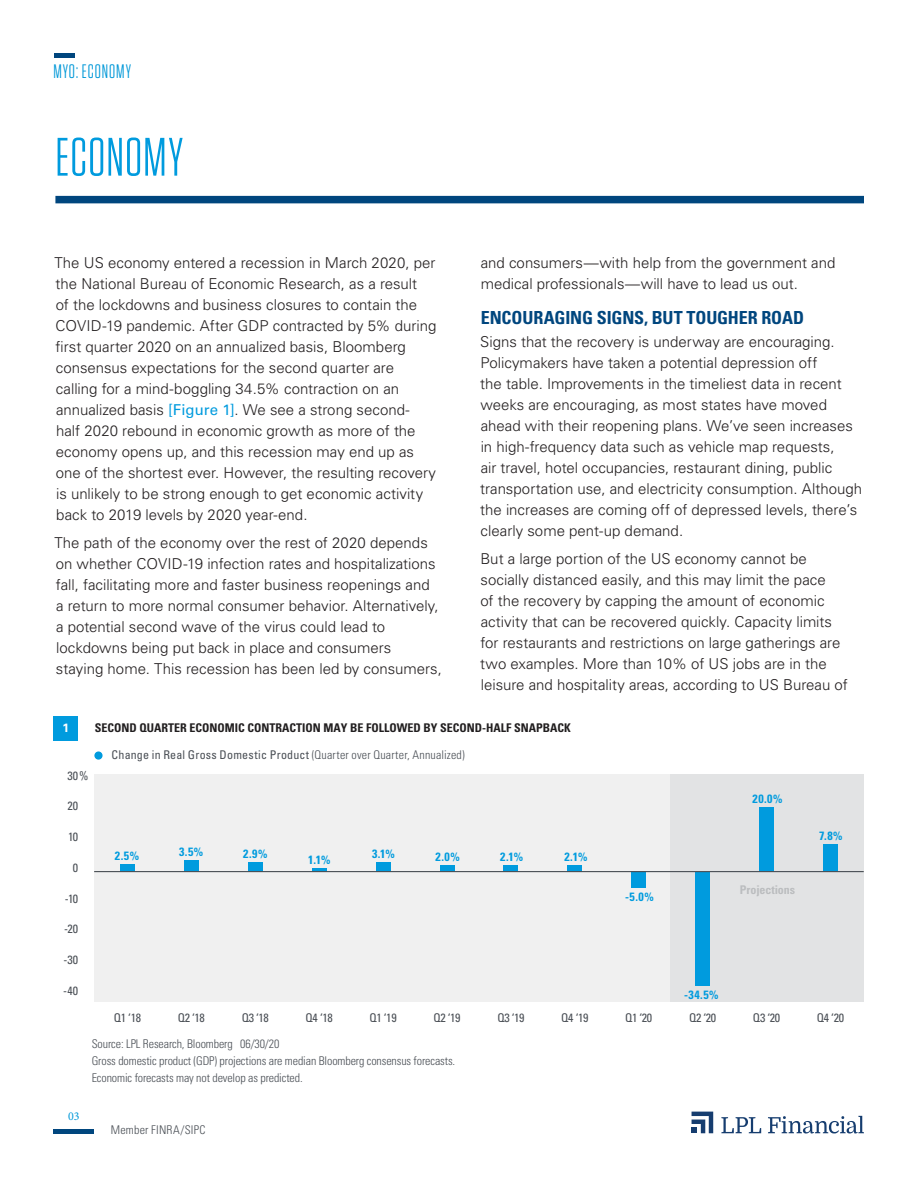
<style>
.page{position:relative;width:918px;height:1188px;background:#fff}
.page>*{position:absolute;margin:0;border:0;box-sizing:border-box;transform-origin:0 0}
.t1{font:54px "Tungsten Narrow";letter-spacing:.025em;color:#009bde}
.t2{font:19.5px "Tungsten Narrow";letter-spacing:.05em;color:#0098d8}
.Subhead{font:700 condensed 18px "Univers LT Std";letter-spacing:-.01em;color:#00467e}
.Body{font:300 15px/21px "Univers LT Std";color:#231f20}
.t3{font:300 condensed 12px/16.6px "Univers LT Std";letter-spacing:-.01em;color:#4a4f55}
.t4{font:condensed 12px "Univers LT Std";letter-spacing:.01em;color:#4a4f55}
.t5{font:700 condensed 12px "Univers LT Std";color:#211e1f}
.t6{font:700 condensed 12px "Univers LT Std";color:#009bde}
.t7{font:300 condensed 12px "Univers LT Std";letter-spacing:.015em;color:#4a4f55}
.t8{font:700 condensed 12px "Univers LT Std";letter-spacing:-.005em;color:#bbbdbf}
.t9{font:12px "Minion Pro";color:#0098d8}
.t10{font:700 12px "Univers LT Std";color:#fff}
.s1{font-weight:400;color:#009bde}
.s2{font-weight:300}
</style>
<div class="page">
<div style="left:54px;top:1129px;width:40px;height:5px;background:#00467e"></div>
<svg style="left:692px;top:1112px;width:21px;height:21px"></svg>
<svg style="left:721px;top:1117px;width:40px;height:16px"></svg>
<svg style="left:768px;top:1116px;width:96px;height:18px"></svg>
<div style="left:54px;top:53px;width:21px;height:5px;background:#00467e"></div>
<div style="left:55px;top:196px;width:809px;height:7px;background:#00467e"></div>
<div style="left:94px;top:774px;width:770px;height:228px;background:#f0f0f0"></div>
<div style="left:671px;top:774px;width:193px;height:228px;background:#e2e3e4"></div>
<svg style="left:94px;top:751px;width:9px;height:9px"></svg>
<div style="left:54px;top:716px;width:24px;height:25px;background:#009bde"></div>
<div style="left:120px;top:864px;width:15px;height:8px;background:#009bde"></div>
<div style="left:184px;top:861px;width:15px;height:11px;background:#009bde"></div>
<div style="left:248px;top:862px;width:14px;height:10px;background:#009bde"></div>
<hr style="left:312px;top:869px;width:14px;height:3px;background:#009bde">
<div style="left:376px;top:862px;width:14px;height:10px;background:#009bde"></div>
<div style="left:440px;top:865px;width:14px;height:7px;background:#009bde"></div>
<div style="left:504px;top:865px;width:14px;height:7px;background:#009bde"></div>
<div style="left:568px;top:865px;width:14px;height:7px;background:#009bde"></div>
<div style="left:632px;top:872px;width:14px;height:16px;background:#009bde"></div>
<div style="left:695px;top:872px;width:15px;height:113px;background:#009bde"></div>
<div style="left:759px;top:807px;width:15px;height:65px;background:#009bde"></div>
<div style="left:823px;top:844px;width:15px;height:28px;background:#009bde"></div>
<hr style="left:94px;top:871px;width:770px;height:1px;background:#4a4f55">
<h2 class="t2" style="left:53px;top:62px;width:79px">MYO: ECONOMY</h2>
<p class="t1" style="left:55px;top:130px;width:129px">ECONOMY</p>
<p class="Body" style="left:54px;top:252px;width:384px">The US economy entered a recession in March 2020, per the National Bureau of Economic Research, as a result<br>of the lockdowns and business closures to contain the COVID-19 pandemic. After GDP contracted by 5% during first quarter 2020 on an annualized basis, Bloomberg consensus expectations for the second quarter are calling for a mind-boggling 34.5% contraction on an annualized basis <span class="s1">[Figure 1]</span>. We see a strong second-<br>half 2020 rebound in economic growth as more of the economy opens up, and this recession may end up as one of the shortest ever. However, the resulting recovery is unlikely to be strong enough to get economic activity back to 2019 levels by 2020 year-end.</p>
<p class="Body" style="left:54px;top:532px;width:389px">The path of the economy over the rest of 2020 depends on whether COVID-19 infection rates and hospitalizations fall, facilitating more and faster business reopenings and<br>a return to more normal consumer behavior. Alternatively, a potential second wave of the virus could lead to lockdowns being put back in place and consumers<br>staying home. This recession has been led by consumers,</p>
<p class="Body" style="left:481px;top:252px;width:356px">and consumers—with help from the government and medical professionals—will have to lead us out.</p>
<p class="Subhead" style="left:481px;top:306px;width:325px">ENCOURAGING SIGNS, BUT TOUGHER ROAD</p>
<p class="Body" style="left:480px;top:331px;width:384px">Signs that the recovery is underway are encouraging.<br>Policymakers have taken a potential depression off<br>the table. Improvements in the timeliest data in recent weeks are encouraging, as most states have moved ahead with their reopening plans. We’ve seen increases in high-frequency data such as vehicle map requests,<br>air travel, hotel occupancies, restaurant dining, public transportation use, and electricity consumption. Although the increases are coming off of depressed levels, there’s clearly some pent-up demand.</p>
<p class="Body" style="left:480px;top:548px;width:369px">But a large portion of the US economy cannot be socially distanced easily, and this may limit the pace<br>of the recovery by capping the amount of economic activity that can be recovered quickly. Capacity limits for restaurants and restrictions on large gatherings are two examples. More than 10% of US jobs are in the leisure and hospitality areas, according to US Bureau of</p>
<p class="t10" style="left:63px;top:721px;width:8px">1</p>
<p class="t5" style="left:95px;top:720px;width:478px">SECOND QUARTER ECONOMIC CONTRACTION MAY BE FOLLOWED BY SECOND-HALF SNAPBACK</p>
<p class="t4" style="left:112px;top:747px;width:355px">Change in Real Gross Domestic Product <span class="s2">(Quarter over Quarter, Annualized)</span></p>
<p class="t4" style="left:67px;top:768px;width:22px">30%</p>
<p class="t4" style="left:68px;top:798px;width:12px">20</p>
<p class="t4" style="left:68px;top:829px;width:12px">10</p>
<p class="t4" style="left:73px;top:860px;width:7px">0</p>
<p class="t4" style="left:65px;top:891px;width:15px">-10</p>
<p class="t4" style="left:64px;top:922px;width:16px">-20</p>
<p class="t4" style="left:64px;top:952px;width:16px">-30</p>
<p class="t4" style="left:63px;top:983px;width:16px">-40</p>
<p class="t6" style="left:115px;top:848px;width:26px">2.5%</p>
<p class="t6" style="left:179px;top:845px;width:25px">3.5%</p>
<p class="t6" style="left:243px;top:847px;width:26px">2.9%</p>
<p class="t6" style="left:308px;top:853px;width:24px">1.1%</p>
<p class="t6" style="left:372px;top:846px;width:24px">3.1%</p>
<p class="t6" style="left:436px;top:850px;width:26px">2.0%</p>
<p class="t6" style="left:500px;top:850px;width:24px">2.1%</p>
<p class="t6" style="left:564px;top:850px;width:24px">2.1%</p>
<p class="t6" style="left:625px;top:889px;width:30px">-5.0%</p>
<p class="t6" style="left:753px;top:791px;width:31px">20.0%</p>
<p class="t8" style="left:740px;top:882px;width:57px">Projections</p>
<p class="t6" style="left:819px;top:828px;width:25px">7.8%</p>
<p class="t6" style="left:684px;top:987px;width:36px">-34.5%</p>
<p class="t4" style="left:114px;top:1010px;width:29px">Q1 ‘18</p>
<p class="t4" style="left:178px;top:1010px;width:29px">Q2 ‘18</p>
<p class="t4" style="left:242px;top:1010px;width:29px">Q3 ‘18</p>
<p class="t4" style="left:306px;top:1010px;width:29px">Q4 ‘18</p>
<p class="t4" style="left:370px;top:1010px;width:29px">Q1 ‘19</p>
<p class="t4" style="left:433px;top:1010px;width:29px">Q2 ‘19</p>
<p class="t4" style="left:497px;top:1010px;width:29px">Q3 ‘19</p>
<p class="t4" style="left:561px;top:1010px;width:29px">Q4 ‘19</p>
<p class="t4" style="left:625px;top:1010px;width:29px">Q1 ‘20</p>
<p class="t4" style="left:689px;top:1010px;width:29px">Q2 ‘20</p>
<p class="t4" style="left:753px;top:1010px;width:29px">Q3 ‘20</p>
<p class="t4" style="left:817px;top:1010px;width:29px">Q4 ‘20</p>
<p class="t9" style="left:68px;top:1108px;width:13px">03</p>
<p class="t3" style="left:92px;top:1036px;width:365px">Source: LPL Research, Bloomberg 06/30/20<br>Gross domestic product (GDP) projections are median Bloomberg consensus forecasts.<br>Economic forecasts may not develop as predicted.</p>
<p class="t7" style="left:111px;top:1122px;width:96px">Member FINRA/SIPC</p>
</div>
